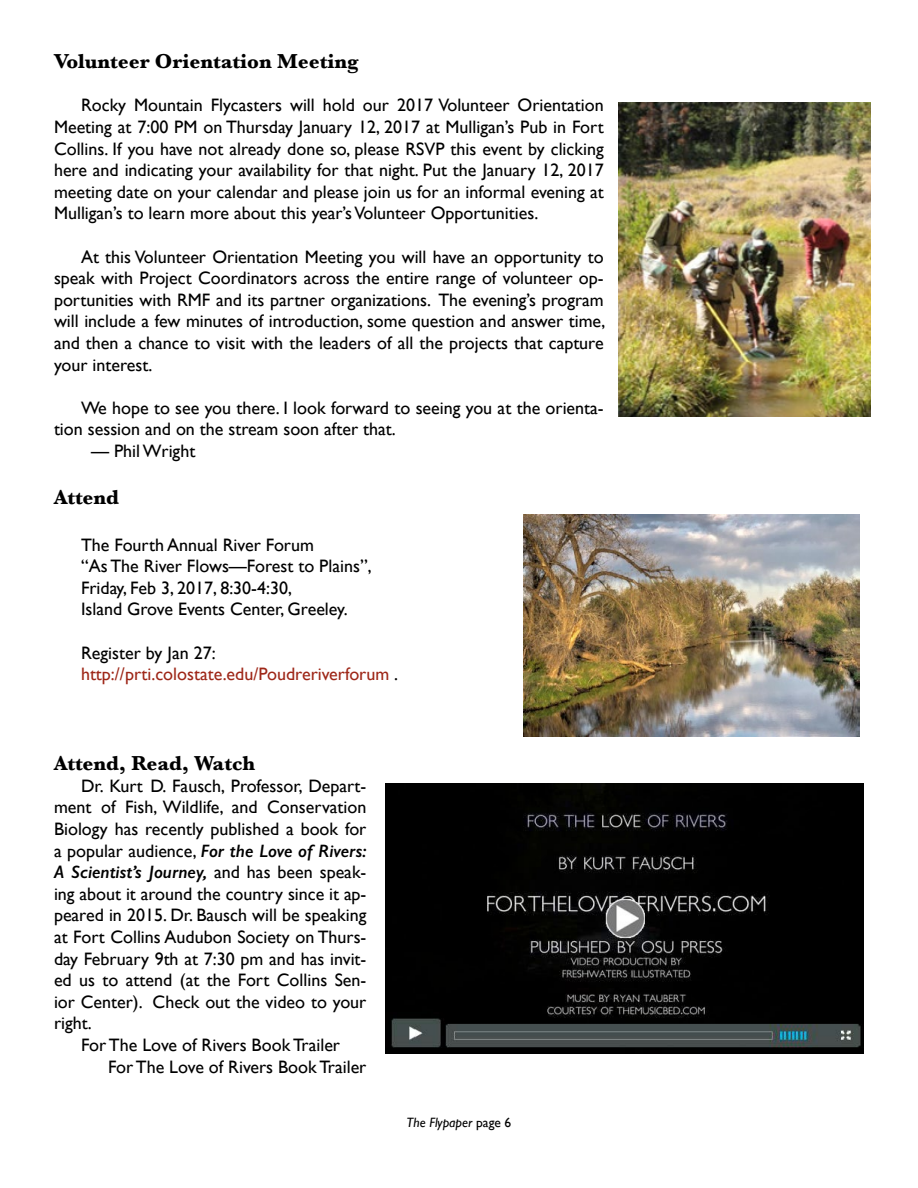
<style>
.page{position:relative;width:918px;height:1188px;background:#fff}
.page>*{position:absolute;margin:0;border:0;box-sizing:border-box;transform-origin:0 0}
.t1{font:700 21px "Baskerville";color:#000}
.t2{font:18px/21.6px "Gill Sans";color:#000;text-align:justify}
.t3{font:18px/21.6px "Gill Sans";color:#9e2718}
.t4{font:italic 13.5px "Gill Sans";color:#000}
.s1{color:#000}
.s2{font-weight:600;font-style:italic}
.s3{font-style:normal}
</style>
<div class="page">
<img style="left:619px;top:103px;width:252px;height:313px">
<img style="left:524px;top:514px;width:336px;height:222px">
<img style="left:386px;top:783px;width:477px;height:270px">
<p class="t1" style="left:54px;top:47px;width:306px">Volunteer Orientation Meeting</p>
<p class="t2" style="left:54px;top:94px;width:551px;text-indent:27px">Rocky Mountain Flycasters will hold our 2017 Volunteer Orientation Meeting at 7:00 PM on Thursday January 12, 2017 at Mulligan’s Pub in Fort Collins. If you have not already done so, please RSVP this event by clicking here and indicating your availability for that night. Put the January 12, 2017 meeting date on your calendar and please join us for an informal evening at Mulligan’s to learn more about this year’s Volunteer Opportunities.</p>
<p class="t2" style="left:54px;top:246px;width:553px;text-indent:27px">At this Volunteer Orientation Meeting you will have an opportunity to speak with Project Coordinators across the entire range of volunteer op&shy;portunities with RMF and its partner organizations. The evening’s program will include a few minutes of introduction, some question and answer time, and then a chance to visit with the leaders of all the projects that capture your interest.</p>
<p class="t2" style="left:54px;top:397px;width:551px;text-indent:27px">We hope to see you there. I look forward to seeing you at the orienta&shy;tion session and on the stream soon after that.</p>
<p class="t2" style="left:91px;top:440px;width:106px">— Phil Wright</p>
<p class="t1" style="left:54px;top:482px;width:67px">Attend</p>
<p class="t2" style="left:81px;top:534px;width:292px;text-align:left">The Fourth Annual River Forum<br>“As The River Flows—Forest to Plains”, Friday, Feb 3, 2017, 8:30-4:30,<br>Island Grove Events Center, Greeley.</p>
<p class="t3" style="left:81px;top:642px;width:319px"><span class="s1">Register by Jan 27: </span>http://prti.colostate.edu/Poudreriverforum <span class="s1">.</span></p>
<p class="t1" style="left:54px;top:749px;width:203px">Attend, Read, Watch</p>
<p class="t2" style="left:54px;top:775px;width:314px;text-indent:27px">Dr. Kurt D. Fausch, Professor, Depart&shy;ment of Fish, Wildlife, and Conservation Biology has recently published a book for a popular audience, <span class="s2">For the Love of Rivers:<br>A Scientist’s Journey,</span> and has been speak&shy;ing about it around the country since it ap&shy;peared in 2015. Dr. Bausch will be speaking at Fort Collins Audubon Society on Thurs&shy;day February 9th at 7:30 pm and has invit&shy;ed us to attend (at the Fort Collins Sen&shy;ior Center). Check out the video to your right.</p>
<p class="t2" style="left:108px;top:1034px;width:260px;text-indent:-27px">For The Love of Rivers Book Trailer<br>For The Love of Rivers Book Trailer</p>
<p class="t4" style="left:407px;top:1115px;width:106px">The Flypaper <span class="s3">page 6</span></p>
</div>
